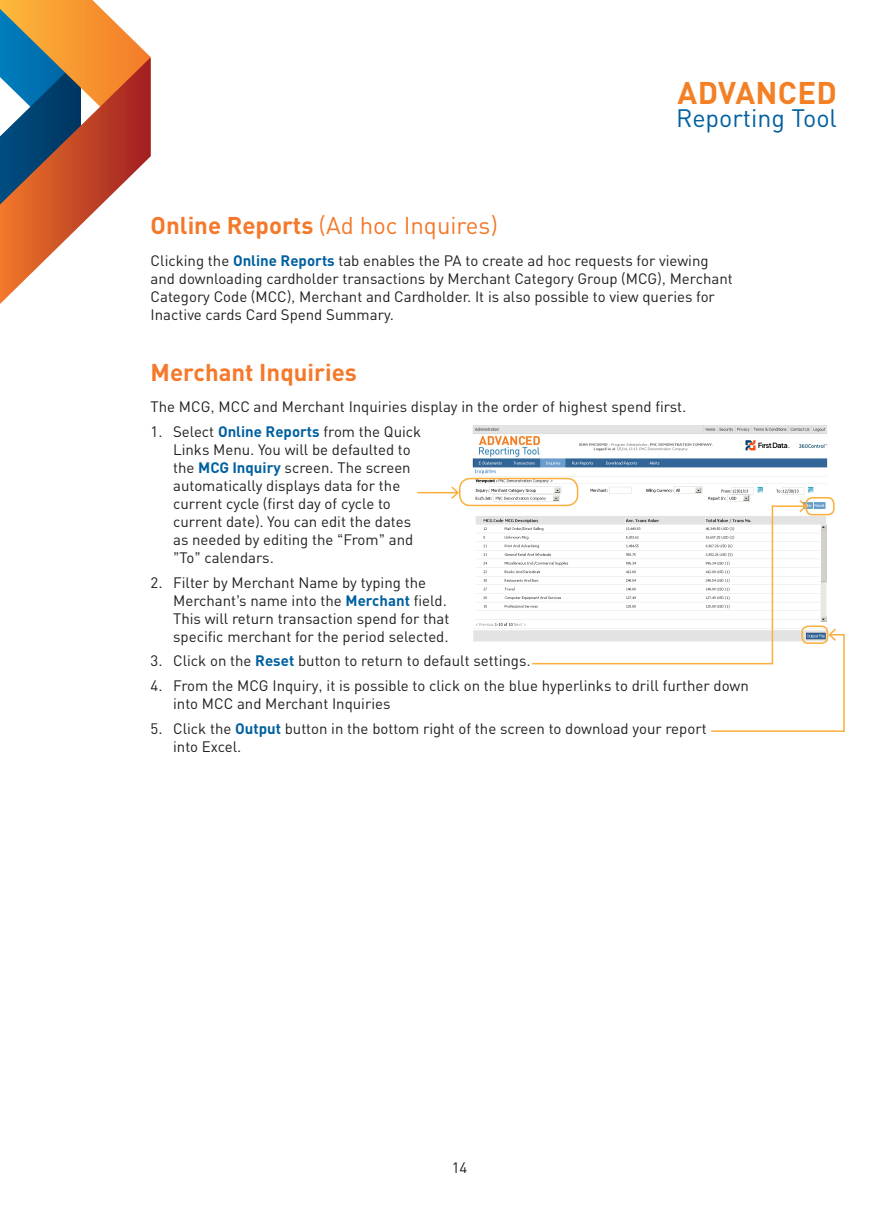
<style>
.page{position:relative;width:891px;height:1215px;background:#fff}
.page>*{position:absolute;margin:0;border:0;box-sizing:border-box;transform-origin:0 0}
.t1{font:700 31.05px "PNC Sans";letter-spacing:.01em;color:#f48026}
.t2{font:24.9px "PNC Sans";color:#0060a0}
.subhead{font:24px "PNC Sans";color:#f4792a}
.subhead-2{font:700 24px "PNC Sans";color:#f4792a}
.Body_Copy{font:15px/18px "PNC Sans";color:#231f20}
.s1{font-weight:700}
.s2{font-weight:700;color:#0060a0}
</style>
<div class="page">
<img style="left:470px;top:426px;width:359px;height:216px">
<div style="left:459px;top:478px;width:119px;height:28px;border:2px solid #fbae3b;border-radius:11px"></div>
<hr style="left:417px;top:492px;width:41px;height:1px;background:#fbae3b">
<svg style="left:450px;top:485px;width:10px;height:15px"></svg>
<div style="left:806px;top:497px;width:29px;height:18px;border:2px solid #fbae3b;border-radius:6px"></div>
<div style="left:801px;top:626px;width:27px;height:18px;border:2px solid #fbae3b;border-radius:6px"></div>
<svg style="left:531px;top:505px;width:276px;height:160px"></svg>
<svg style="left:798px;top:499px;width:10px;height:15px"></svg>
<svg style="left:710px;top:627px;width:135px;height:105px"></svg>
<svg style="left:0;top:0;width:151px;height:304px"></svg>
<h1 class="t1" style="left:678px;top:73px;width:161px">ADVANCED</h1>
<h2 class="t2" style="left:676px;top:103px;width:162px">Reporting Tool</h2>
<p class="subhead" style="left:151px;top:211px;width:348px"><span class="s1">Online Reports</span> (Ad hoc Inquires)</p>
<p class="Body_Copy" style="left:151px;top:251px;width:584px">Clicking the <span class="s2">Online Reports</span> tab enables the PA to create ad hoc requests for viewing and downloading cardholder transactions by Merchant Category Group (MCG), Merchant Category Code (MCC), Merchant and Cardholder. It is also possible to view queries for Inactive cards Card Spend Summary.</p>
<p class="subhead-2" style="left:151px;top:356px;width:208px">Merchant Inquiries</p>
<p class="Body_Copy" style="left:151px;top:397px;width:537px">The MCG, MCC and Merchant Inquiries display in the order of highest spend first.</p>
<p class="Body_Copy" style="left:173px;top:422px;width:250px;text-indent:-22px">1. Select <span class="s2">Online Reports</span> from the Quick Links Menu. You will be defaulted to the <span class="s2">MCG Inquiry</span> screen. The screen automatically displays data for the current cycle (first day of cycle to current date). You can edit the dates as needed by editing the “From” and ”To” calendars.</p>
<p class="Body_Copy" style="left:173px;top:573px;width:278px;text-indent:-22px">2. Filter by Merchant Name by typing the Merchant’s name into the <span class="s2">Merchant</span> field.<br>This will return transaction spend for that specific merchant for the period selected.</p>
<p class="Body_Copy" style="left:151px;top:652px;width:382px">3. Click on the <span class="s2">Reset</span> button to return to default settings.</p>
<p class="Body_Copy" style="left:173px;top:676px;width:577px;text-indent:-22px">4. From the MCG Inquiry, it is possible to click on the blue hyperlinks to drill further down into MCC and Merchant Inquiries</p>
<p class="Body_Copy" style="left:173px;top:719px;width:535px;text-indent:-22px">5. Click the <span class="s2">Output</span> button in the bottom right of the screen to download your report into Excel.</p>
<p class="Body_Copy" style="left:452px;top:1159px;width:17px">14</p>
</div>
